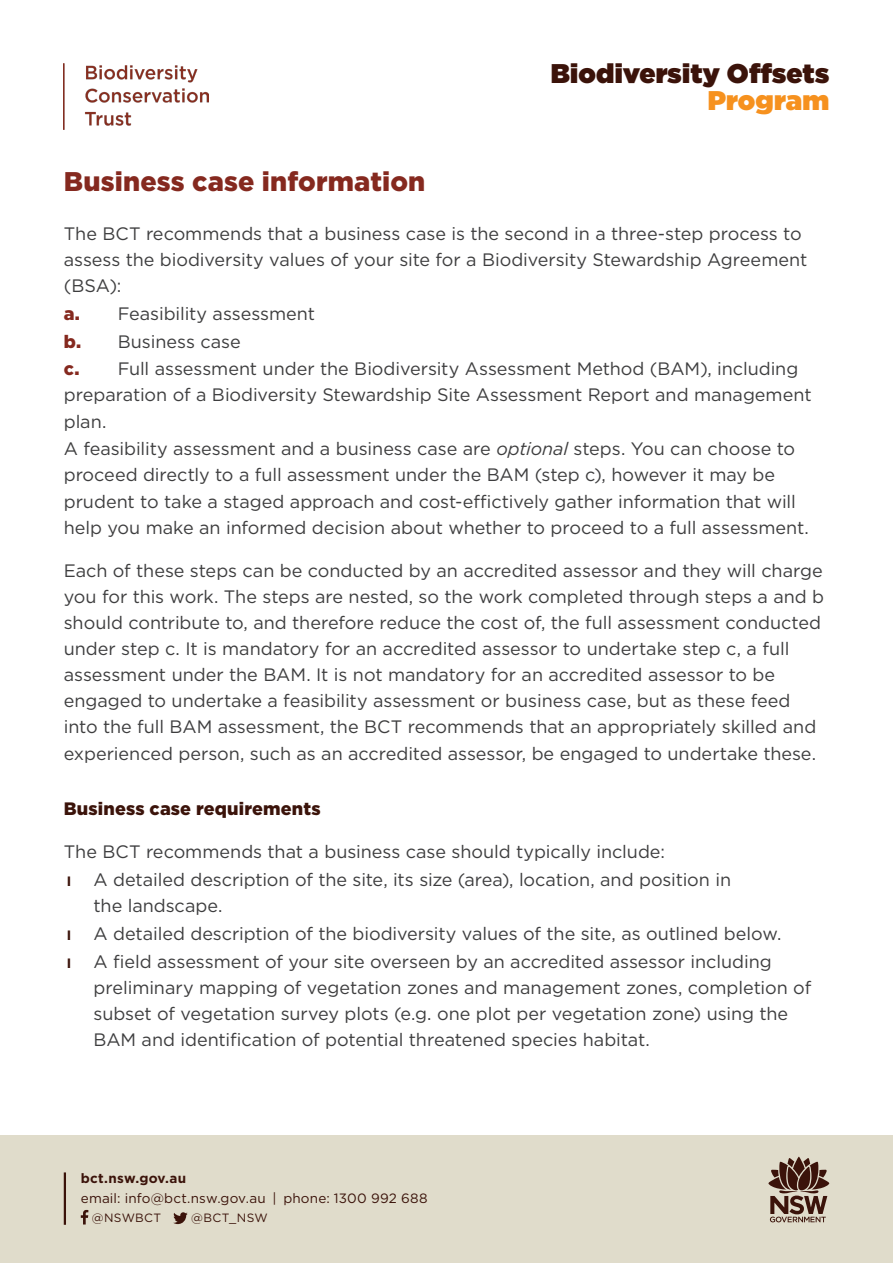
<style>
.page{position:relative;width:893px;height:1263px;background:#fff}
.page>*{position:absolute;margin:0;border:0;box-sizing:border-box;transform-origin:0 0}
.t1{font:900 27px "Gotham";letter-spacing:.005em;color:#85291f}
.A_Head{font:900 27px "Gotham";letter-spacing:.005em;color:#3b130a}
.A_Head-2{font:900 27px "Gotham";color:#f6911e}
.t2{font:18px/26.1px "Gotham";letter-spacing:-.005em;color:#3e3e3f}
.t3{font:900 18px "Gotham";letter-spacing:.01em;color:#3b130a}
.t4{font:13.5px/19.5px "Gotham";letter-spacing:.015em;color:#3b130a}
.footer_social{font:12px "Gotham";letter-spacing:.02em;color:#3b130a}
.s1{font-weight:900;color:#85291f}
.s2{font-style:italic}
.s3{font-weight:500;color:#3b130a}
.s4{font-weight:700}
</style>
<div class="page">
<div style="left:0;top:1135px;width:893px;height:128px;background:#e0dccb"></div>
<hr style="left:64px;top:1172px;width:2px;height:53px;background:#3b130a">
<svg style="left:81px;top:1210px;width:7px;height:14px"></svg>
<svg style="left:173px;top:1212px;width:15px;height:12px"></svg>
<svg style="left:768px;top:1157px;width:61px;height:65px"></svg>
<img style="left:64px;top:64px;width:144px;height:65px">
<p class="A_Head" style="left:551px;top:54px;width:280px">Biodiversity Offsets</p>
<p class="A_Head-2" style="left:708px;top:81px;width:123px">Program</p>
<p class="t1" style="left:64px;top:162px;width:363px">Business case information</p>
<p class="t2" style="left:64px;top:220px;width:745px">The BCT recommends that a business case is the second in a three-step process to assess the biodiversity values of your site for a Biodiversity Stewardship Agreement (BSA):</p>
<p class="t2" style="left:64px;top:300px;width:253px"><span class="s1">a.</span> Feasibility assessment</p>
<p class="t2" style="left:64px;top:328px;width:178px"><span class="s1">b.</span> Business case</p>
<p class="t2" style="left:64px;top:355px;width:749px"><span class="s1">c.</span> Full assessment under the Biodiversity Assessment Method (BAM), including preparation of a Biodiversity Stewardship Site Assessment Report and management plan.</p>
<p class="t2" style="left:64px;top:435px;width:747px">A feasibility assessment and a business case are <span class="s2">optional</span> steps. You can choose to proceed directly to a full assessment under the BAM (step c), however it may be prudent to take a staged approach and cost-effictively gather information that will help you make an informed decision about whether to proceed to a full assessment.</p>
<p class="t2" style="left:64px;top:557px;width:762px">Each of these steps can be conducted by an accredited assessor and they will charge you for this work. The steps are nested, so the work completed through steps a and b should contribute to, and therefore reduce the cost of, the full assessment conducted under step c. It is mandatory for an accredited assessor to undertake step c, a full assessment under the BAM. It is not mandatory for an accredited assessor to be engaged to undertake a feasibility assessment or business case, but as these feed into the full BAM assessment, the BCT recommends that an appropriately skilled and experienced person, such as an accredited assessor, be engaged to undertake these.</p>
<p class="t3" style="left:64px;top:796px;width:258px">Business case requirements</p>
<p class="t2" style="left:64px;top:838px;width:603px">The BCT recommends that a business case should typically include:</p>
<p class="t2" style="left:94px;top:866px;width:639px;text-indent:-27px"><span class="s3">ı</span> A detailed description of the site, its size (area), location, and position in the landscape.</p>
<p class="t2" style="left:67px;top:920px;width:716px"><span class="s3">ı</span> A detailed description of the biodiversity values of the site, as outlined below.</p>
<p class="t2" style="left:94px;top:948px;width:719px;text-indent:-27px"><span class="s3">ı</span> A field assessment of your site overseen by an accredited assessor including preliminary mapping of vegetation zones and management zones, completion of subset of vegetation survey plots (e.g. one plot per vegetation zone) using the BAM and identification of potential threatened species habitat.</p>
<p class="t4" style="left:81px;top:1168px;width:348px"><span class="s4">bct.nsw.gov.au<br></span>email: info@bct.nsw.gov.au | phone: 1300 992 688</p>
<p class="footer_social" style="left:92px;top:1210px;width:71px">@NSWBCT</p>
<p class="footer_social" style="left:191px;top:1210px;width:78px">@BCT_NSW</p>
</div>
